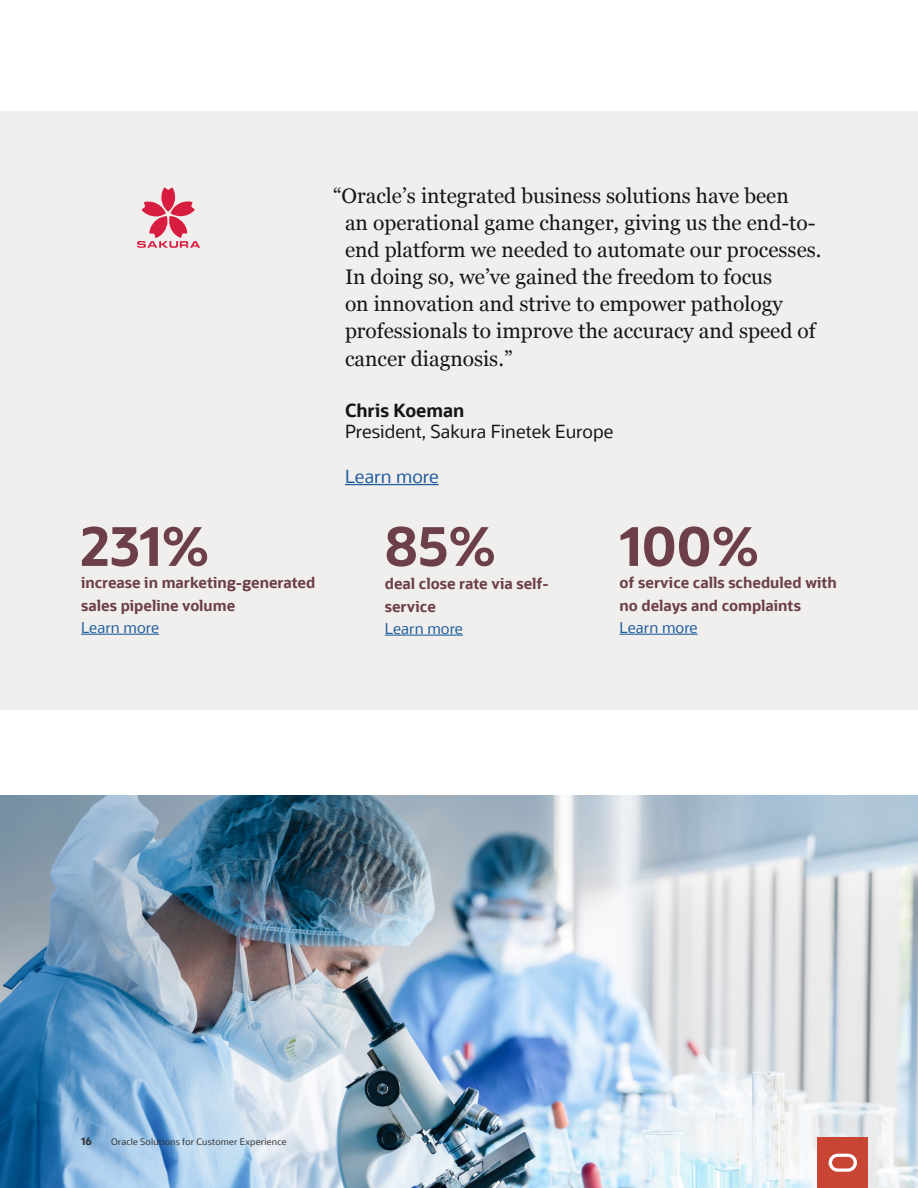
<style>
.page{position:relative;width:918px;height:1188px;background:#fff}
.page>*{position:absolute;margin:0;border:0;box-sizing:border-box;transform-origin:0 0}
.Component_Small_Stat{font:700 54px "Oracle Sans";color:#6c3f49}
.Component_Body_Quote_Small{font:21px/27px "Georgia";color:#171615}
.Component_Quote_Title{font:18px "Oracle Sans";color:#171615}
.Component_Quote_Name{font:700 18px "Oracle Sans";color:#171615}
.A__Body_Text{font:18px "Oracle Sans";color:#215e9e}
.Component_Body_Bold{font:700 15px/22.5px "Oracle Sans";color:#6c3f49}
.Component_Body_Bold-2{font:15px "Oracle Sans";color:#215e9e}
.t1{font:700 10.5px "Oracle Sans";color:#333}
.t2{font:9px "Oracle Sans";letter-spacing:.025em;color:#333}
</style>
<div class="page">
<img style="left:0;top:795px;width:918px;height:393px">
<div style="left:0;top:111px;width:918px;height:599px;background:#f1efed"></div>
<svg style="left:137px;top:187px;width:63px;height:61px"></svg>
<hr style="left:81px;top:634px;width:78px;height:1px;background:#215e9e">
<hr style="left:385px;top:635px;width:78px;height:1px;background:#215e9e">
<hr style="left:345px;top:484px;width:94px;height:1px;background:#215e9e">
<hr style="left:620px;top:634px;width:78px;height:1px;background:#215e9e">
<div style="left:818px;top:1137px;width:50px;height:51px;background:#c84534"></div>
<svg style="left:829px;top:1154px;width:28px;height:18px"></svg>
<p class="Component_Small_Stat" style="left:81px;top:512px;width:130px">231%</p>
<p class="Component_Body_Bold" style="left:81px;top:572px;width:236px">increase in marketing-generated sales pipeline volume</p>
<p class="Component_Body_Bold-2" style="left:81px;top:619px;width:80px">Learn more</p>
<p class="Component_Body_Quote_Small" style="left:345px;top:182px;width:478px;text-indent:-12px">“Oracle’s integrated business solutions have been<br>an operational game changer, giving us the end-to&shy;end platform we needed to automate our processes.<br>In doing so, we’ve gained the freedom to focus<br>on innovation and strive to empower pathology professionals to improve the accuracy and speed of cancer diagnosis.”</p>
<p class="Component_Quote_Name" style="left:345px;top:399px;width:121px">Chris Koeman</p>
<p class="Component_Quote_Title" style="left:345px;top:420px;width:270px">President, Sakura Finetek Europe</p>
<p class="A__Body_Text" style="left:345px;top:466px;width:95px">Learn more</p>
<p class="Component_Small_Stat" style="left:385px;top:512px;width:113px">85%</p>
<p class="Component_Body_Bold" style="left:385px;top:573px;width:166px">deal close rate via self&shy;service</p>
<p class="Component_Body_Bold-2" style="left:385px;top:620px;width:80px">Learn more</p>
<p class="Component_Small_Stat" style="left:620px;top:512px;width:141px">100%</p>
<p class="Component_Body_Bold" style="left:620px;top:572px;width:219px">of service calls scheduled with no delays and complaints</p>
<p class="Component_Body_Bold-2" style="left:620px;top:619px;width:80px">Learn more</p>
<p class="t1" style="left:81px;top:1135px;width:12px">16</p>
<p class="t2" style="left:111px;top:1137px;width:177px">Oracle Solutions for Customer Experience</p>
</div>
